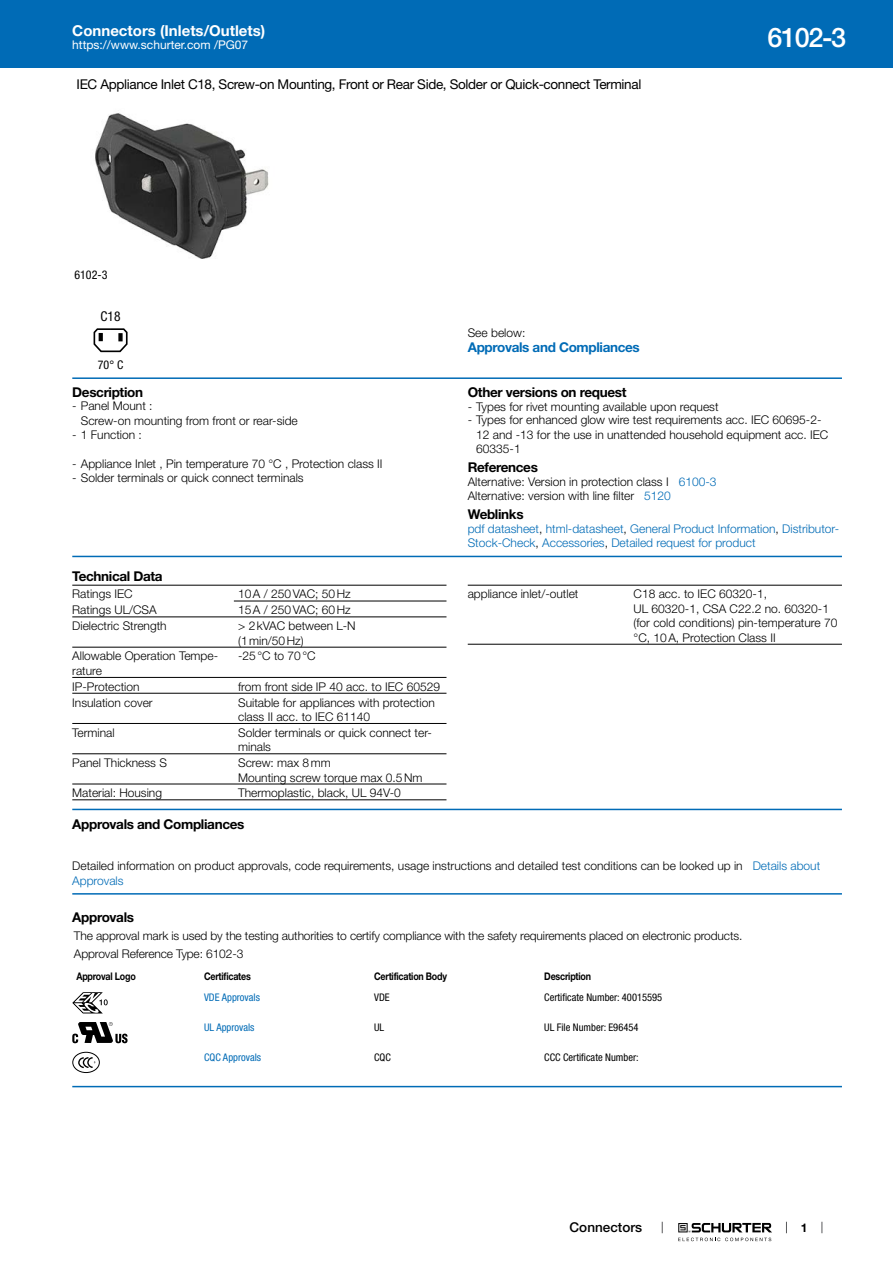
<style>
.page{position:relative;width:893px;height:1263px;background:#fff}
.page>*{position:absolute;margin:0;border:0;box-sizing:border-box;transform-origin:0 0}
.t1{font:500 27px "Helvetica Neue LT";color:#fff}
.t2{font:700 15px "Helvetica Neue LT";color:#fff}
.t3{font:700 13.5px "Helvetica Neue LT";letter-spacing:-.025em;color:#000}
.t4{font:13.5px "Helvetica Neue LT";letter-spacing:-.025em;color:#000}
.t5{font:700 13.5px "Helvetica Neue LT";letter-spacing:-.025em;color:#006bb6}
.t6{font:500 13.5px "Helvetica Neue LT";color:#000}
.t7{font:condensed 13.5px "Helvetica Neue LT";color:#000}
.t8{font:300 12px/14.4px "Helvetica Neue LT";color:#000}
.t9{font:300 12px/14.4px "Helvetica Neue LT";color:#006bb6}
.t10{font:12px "Helvetica Neue LT";color:#fff}
.t11{font:condensed 12px "Helvetica Neue LT";color:#000}
.t12{font:700 12px "Helvetica Neue LT";color:#000}
.t13{font:condensed 10.5px "Helvetica Neue LT";color:#000}
.t14{font:700 10.5px "Helvetica Neue LT";letter-spacing:-.025em;color:#000;scale:.85 1}
.t15{font:condensed 10.5px "Helvetica Neue LT";color:#006bb6}
.s1{color:#006bb6}
.s2{color:#000}
</style>
<div class="page">
<svg style="left:678px;top:1223px;width:94px;height:18px"></svg>
<div style="left:0;top:0;width:893px;height:68px;background:#006bb6"></div>
<img style="left:95px;top:113px;width:174px;height:146px">
<svg style="left:94px;top:328px;width:34px;height:24px"></svg>
<hr style="left:72px;top:377px;width:770px;height:2px;background:#006bb6">
<hr style="left:72px;top:556px;width:770px;height:1px;background:#006bb6">
<hr style="left:72px;top:585px;width:374px;height:1px;background:#000">
<hr style="left:234px;top:601px;width:212px;height:1px;background:#000">
<hr style="left:72px;top:616px;width:374px;height:1px;background:#000">
<hr style="left:72px;top:647px;width:374px;height:1px;background:#000">
<hr style="left:72px;top:677px;width:374px;height:1px;background:#000">
<hr style="left:72px;top:693px;width:374px;height:1px;background:#000">
<hr style="left:72px;top:723px;width:374px;height:1px;background:#000">
<hr style="left:72px;top:753px;width:374px;height:1px;background:#000">
<hr style="left:72px;top:784px;width:374px;height:1px;background:#000">
<hr style="left:72px;top:799px;width:374px;height:1px;background:#000">
<hr style="left:468px;top:585px;width:374px;height:1px;background:#000">
<hr style="left:468px;top:644px;width:374px;height:1px;background:#000">
<hr style="left:72px;top:809px;width:770px;height:1px;background:#006bb6">
<hr style="left:72px;top:893px;width:770px;height:1px;background:#006bb6">
<svg style="left:72px;top:992px;width:36px;height:21px"></svg>
<svg style="left:72px;top:1022px;width:56px;height:21px"></svg>
<div style="left:72px;top:1052px;width:28px;height:21px;border:1px solid #000;border-radius:50%"></div>
<svg style="left:79px;top:1057px;width:16px;height:12px"></svg>
<hr style="left:72px;top:1086px;width:770px;height:1px;background:#006bb6">
<p class="t2" style="left:72px;top:21px;width:195px">Connectors (Inlets/Outlets)</p>
<p class="t10" style="left:72px;top:38px;width:178px">https://www.schurter.com /PG07</p>
<p class="t4" style="left:77px;top:76px;width:566px">IEC Appliance Inlet C18, Screw-on Mounting, Front or Rear Side, Solder or Quick-connect Terminal</p>
<p class="t11" style="left:74px;top:268px;width:35px">6102-3</p>
<h1 class="t1" style="left:767px;top:21px;width:80px">6102-3</h1>
<p class="t7" style="left:101px;top:308px;width:21px">C18</p>
<p class="t11" style="left:98px;top:358px;width:27px">70° C</p>
<p class="t3" style="left:72px;top:383px;width:72px">Description</p>
<p class="t8" style="left:81px;top:398px;width:218px;text-indent:-9px">- Panel Mount :<br>Screw-on mounting from front or rear-side</p>
<p class="t8" style="left:72px;top:427px;width:71px">- 1 Function :</p>
<p class="t8" style="left:72px;top:456px;width:312px">- Appliance Inlet , Pin temperature 70 °C , Protection class II</p>
<p class="t8" style="left:72px;top:470px;width:233px">- Solder terminals or quick connect terminals</p>
<p class="t3" style="left:72px;top:567px;width:92px">Technical Data</p>
<p class="t8" style="left:72px;top:587px;width:62px">Ratings IEC</p>
<p class="t8" style="left:238px;top:587px;width:114px">10A / 250VAC; 50Hz</p>
<p class="t8" style="left:72px;top:603px;width:86px">Ratings UL/CSA</p>
<p class="t8" style="left:238px;top:603px;width:114px">15A / 250VAC; 60Hz</p>
<p class="t8" style="left:72px;top:618px;width:96px">Dielectric Strength</p>
<p class="t8" style="left:238px;top:618px;width:119px">&gt; 2kVAC between L-N (1min/50Hz)</p>
<p class="t8" style="left:72px;top:649px;width:147px">Allowable Operation Tempe&shy;rature</p>
<p class="t8" style="left:238px;top:649px;width:79px">-25°C to 70°C</p>
<p class="t8" style="left:72px;top:679px;width:69px">IP-Protection</p>
<p class="t8" style="left:238px;top:679px;width:203px">from front side IP 40 acc. to IEC 60529</p>
<p class="t8" style="left:72px;top:695px;width:82px">Insulation cover</p>
<p class="t8" style="left:238px;top:695px;width:198px">Suitable for appliances with protection class II acc. to IEC 61140</p>
<p class="t8" style="left:72px;top:725px;width:44px">Terminal</p>
<p class="t8" style="left:238px;top:725px;width:195px">Solder terminals or quick connect ter&shy;minals</p>
<p class="t8" style="left:72px;top:755px;width:96px">Panel Thickness S</p>
<p class="t8" style="left:238px;top:755px;width:186px">Screw: max 8mm<br>Mounting screw torque max 0.5Nm</p>
<p class="t8" style="left:72px;top:785px;width:91px">Material: Housing</p>
<p class="t8" style="left:238px;top:785px;width:164px">Thermoplastic, black, UL 94V-0</p>
<p class="t8" style="left:468px;top:325px;width:59px">See below:</p>
<p class="t5" style="left:468px;top:339px;width:174px">Approvals and Compliances</p>
<p class="t3" style="left:468px;top:384px;width:160px">Other versions on request</p>
<p class="t8" style="left:468px;top:399px;width:252px">- Types for rivet mounting available upon request</p>
<p class="t8" style="left:476px;top:413px;width:354px;text-indent:-9px">- Types for enhanced glow wire test requirements acc. IEC 60695-2-<br>12 and -13 for the use in unattended household equipment acc. IEC<br>60335-1</p>
<p class="t3" style="left:468px;top:459px;width:72px">References</p>
<p class="t8" style="left:468px;top:475px;width:250px;line-height:13.8px">Alternative: Version in protection class I <span class="s1">6100-3<br></span>Alternative: version with line filter <span class="s1">5120</span></p>
<p class="t3" style="left:468px;top:506px;width:57px">Weblinks</p>
<p class="t9" style="left:468px;top:521px;width:373px">pdf datasheet<span class="s2">,</span> html-datasheet<span class="s2">,</span> General Product Information<span class="s2">,</span> Distributor-<br>Stock-Check<span class="s2">,</span> Accessories<span class="s2">,</span> Detailed request for product</p>
<p class="t8" style="left:468px;top:587px;width:112px">appliance inlet/-outlet</p>
<p class="t8" style="left:634px;top:587px;width:205px">C18 acc. to IEC 60320-1,<br>UL 60320-1, CSA C22.2 no. 60320-1 (for cold conditions) pin-temperature 70 °C, 10A, Protection Class II</p>
<p class="t3" style="left:72px;top:816px;width:174px">Approvals and Compliances</p>
<p class="t8" style="left:72px;top:858px;width:749px">Detailed information on product approvals, code requirements, usage instructions and detailed test conditions can be looked up in <span class="s1">Details about<br>Approvals</span></p>
<p class="t3" style="left:72px;top:909px;width:63px">Approvals</p>
<p class="t8" style="left:74px;top:927px;width:670px;line-height:18px">The approval mark is used by the testing authorities to certify compliance with the safety requirements placed on electronic products.<br>Approval Reference Type: 6102-3</p>
<p class="t14" style="left:77px;top:970px;width:71px">Approval Logo</p>
<p class="t14" style="left:204px;top:970px;width:57px">Certificates</p>
<p class="t14" style="left:374px;top:970px;width:87px">Certification Body</p>
<p class="t14" style="left:544px;top:970px;width:57px">Description</p>
<p class="t15" style="left:204px;top:991px;width:57px">VDE Approvals</p>
<p class="t13" style="left:374px;top:991px;width:17px">VDE</p>
<p class="t13" style="left:544px;top:991px;width:119px">Certificate Number: 40015595</p>
<p class="t15" style="left:204px;top:1021px;width:52px">UL Approvals</p>
<p class="t13" style="left:374px;top:1021px;width:12px">UL</p>
<p class="t13" style="left:544px;top:1021px;width:96px">UL File Number: E96454</p>
<p class="t15" style="left:204px;top:1051px;width:59px">CQC Approvals</p>
<p class="t13" style="left:374px;top:1051px;width:18px">CQC</p>
<p class="t13" style="left:544px;top:1051px;width:96px">CCC Certificate Number:</p>
<p class="t6" style="left:570px;top:1219px;width:74px">Connectors</p>
<p class="t12" style="left:801px;top:1220px;width:8px">1</p>
</div>
